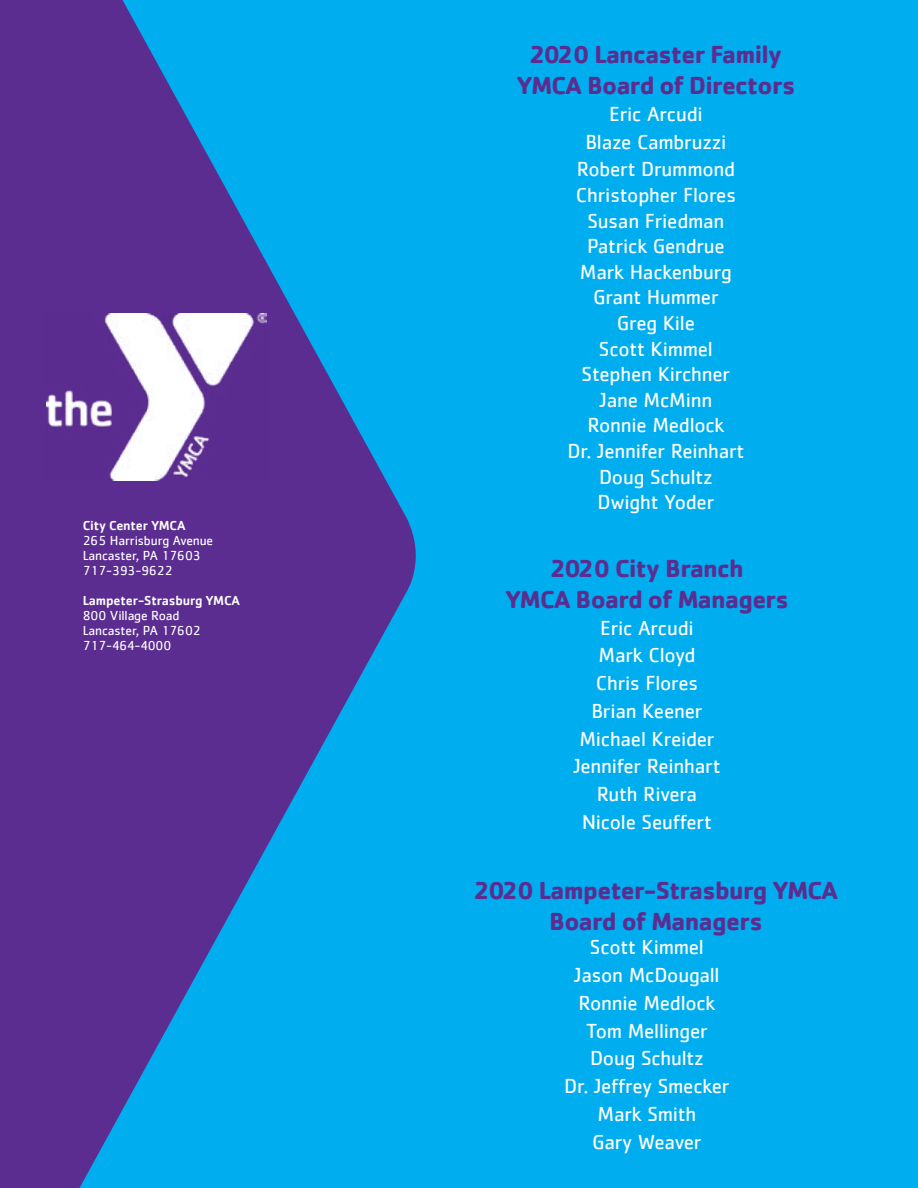
<style>
.page{position:relative;width:918px;height:1188px;background:#fff}
.page>*{position:absolute;margin:0;border:0;box-sizing:border-box;transform-origin:0 0}
.t1{font:700 25.5px/30.6px "Cachet";letter-spacing:-.025em;color:#5c2d91;text-align:center}
.t2{font:21px/27.8px "Cachet";letter-spacing:-.01em;color:#fff;text-align:center}
.t3{font:13.5px/15px "Cachet";letter-spacing:-.01em;color:#fff}
.t4{font:500 13.5px "Cachet";letter-spacing:-.01em;color:#fff}
</style>
<div class="page">
<div style="left:2px;top:0;width:916px;height:1188px;background:#00aeef"></div>
<svg style="left:0;top:0;width:416px;height:1188px;fill:#5c2d91"></svg>
<img style="left:47px;top:313px;width:219px;height:168px">
<p class="t4" style="left:83px;top:518px;width:104px">City Center YMCA</p>
<p class="t3" style="left:83px;top:533px;width:132px">265 Harrisburg Avenue<br>Lancaster, PA 17603<br>717-393-9622</p>
<p class="t4" style="left:83px;top:593px;width:159px">Lampeter-Strasburg YMCA</p>
<p class="t3" style="left:83px;top:608px;width:120px">800 Village Road<br>Lancaster, PA 17602<br>717-464-4000</p>
<p class="t1" style="left:517px;top:38px;width:280px">2020 Lancaster Family<br>YMCA Board of Directors</p>
<p class="t2" style="left:577px;top:100px;width:160px">Eric Arcudi<br>Blaze Cambruzzi<br>Robert Drummond</p>
<p class="t2" style="left:568px;top:182px;width:178px;line-height:25.7px">Christopher Flores<br>Susan Friedman<br>Patrick Gendrue<br>Mark Hackenburg<br>Grant Hummer<br>Greg Kile<br>Scott Kimmel<br>Stephen Kirchner<br>Jane McMinn<br>Ronnie Medlock<br>Dr. Jennifer Reinhart<br>Doug Schultz<br>Dwight Yoder</p>
<p class="t1" style="left:505px;top:552px;width:285px">2020 City Branch<br>YMCA Board of Managers</p>
<p class="t2" style="left:573px;top:613px;width:149px">Eric Arcudi<br>Mark Cloyd<br>Chris Flores<br>Brian Keener<br>Michael Kreider<br>Jennifer Reinhart<br>Ruth Rivera<br>Nicole Seuffert</p>
<p class="t1" style="left:474px;top:874px;width:366px">2020 Lampeter-Strasburg YMCA<br>Board of Managers</p>
<p class="t2" style="left:564px;top:933px;width:167px">Scott Kimmel<br>Jason McDougall<br>Ronnie Medlock<br>Tom Mellinger<br>Doug Schultz<br>Dr. Jeffrey Smecker<br>Mark Smith<br>Gary Weaver</p>
</div>
